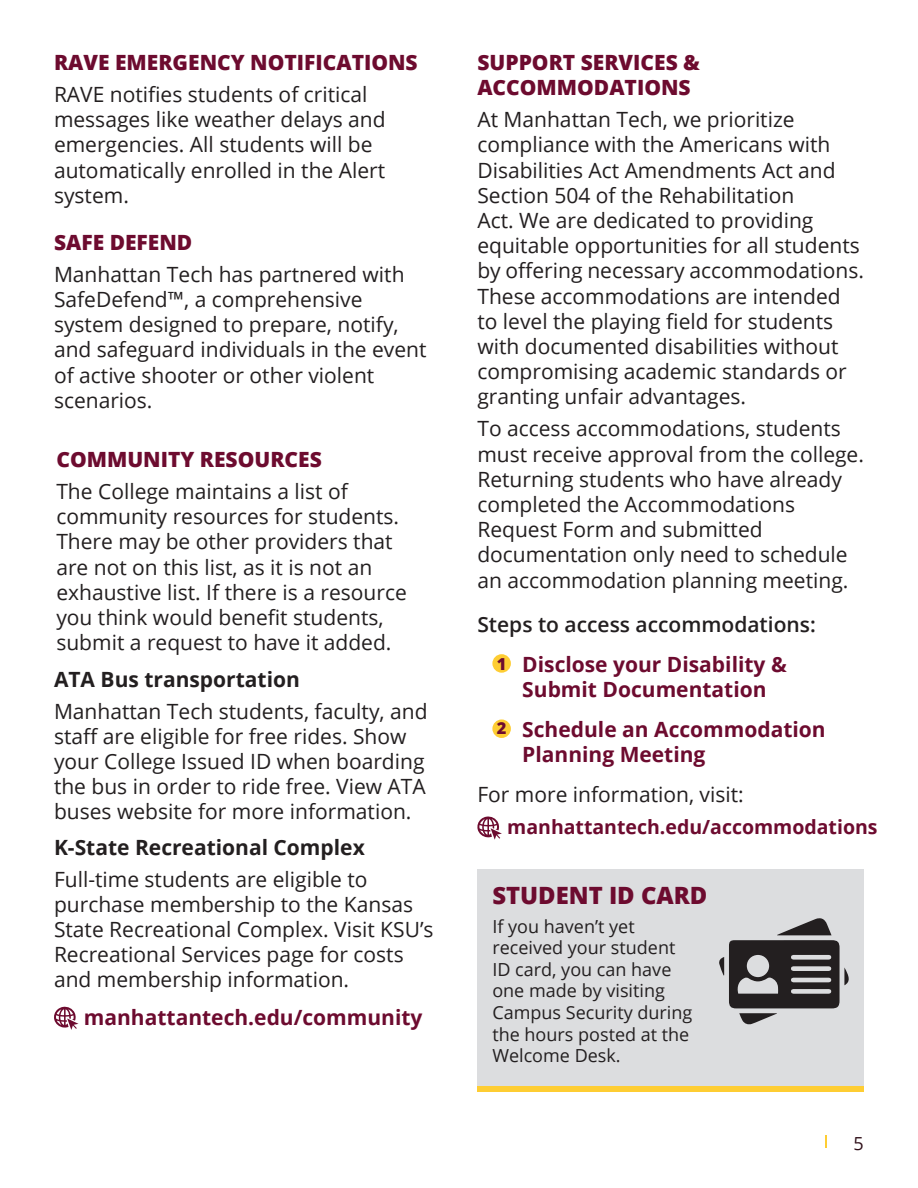
<style>
.page{position:relative;width:918px;height:1188px;background:#fff}
.page>*{position:absolute;margin:0;border:0;box-sizing:border-box;transform-origin:0 0}
.t1{font:800 23.85px "Open Sans";color:#6d0b2f}
.t2{font:21px/25.2px "Open Sans";color:#231f20}
.t3{font:700 21px/25.2px "Open Sans";color:#6d0b2f}
.t4{font:800 21px/25.2px "Open Sans";color:#6d0b2f}
.t5{font:700 21px "Open Sans";color:#231f20}
.t6{font:600 21px "Open Sans";color:#231f20}
.t7{font:700 19.5px "Open Sans";color:#6d0b2f}
.t8{font:18px/21.6px "Open Sans";color:#231f20}
.t9{font:18px "Open Sans";color:#2f1019}
.t10{font:800 16.5px "Open Sans";color:#6d0b2f}
</style>
<div class="page">
<svg style="left:825px;top:1135px;width:2px;height:13px"></svg>
<div style="left:492px;top:654px;width:19px;height:19px;background:#fecd33;border-radius:50%"></div>
<div style="left:492px;top:719px;width:19px;height:19px;background:#fecd33;border-radius:50%"></div>
<svg style="left:54px;top:1006px;width:24px;height:24px"></svg>
<svg style="left:477px;top:816px;width:25px;height:24px"></svg>
<div style="left:477px;top:869px;width:387px;height:218px;background:#dcdddf"></div>
<svg style="left:719px;top:918px;width:130px;height:107px"></svg>
<div style="left:477px;top:1087px;width:387px;height:5px;background:#fecd33"></div>
<p class="t4" style="left:54px;top:49px;width:365px">RAVE EMERGENCY NOTIFICATIONS</p>
<p class="t2" style="left:54px;top:81px;width:333px">RAVE notifies students of critical messages like weather delays and emergencies. All students will be automatically enrolled in the Alert system.</p>
<p class="t4" style="left:54px;top:229px;width:140px">SAFE DEFEND</p>
<p class="t2" style="left:54px;top:261px;width:374px">Manhattan Tech has partnered with<br>SafeDefend™, a comprehensive system designed to prepare, notify, and safeguard individuals in the event of active shooter or other violent scenarios.</p>
<p class="t4" style="left:56px;top:446px;width:267px">COMMUNITY RESOURCES</p>
<p class="t2" style="left:56px;top:478px;width:352px">The College maintains a list of community resources for students.<br>There may be other providers that are not on this list, as it is not an exhaustive list. If there is a resource you think would benefit students, submit a request to have it added.</p>
<p class="t5" style="left:54px;top:664px;width:247px">ATA Bus transportation</p>
<p class="t2" style="left:54px;top:698px;width:375px">Manhattan Tech students, faculty, and staff are eligible for free rides. Show your College Issued ID when boarding the bus in order to ride free. View ATA buses website for more information.</p>
<p class="t5" style="left:54px;top:832px;width:312px">K-State Recreational Complex</p>
<p class="t2" style="left:54px;top:866px;width:381px">Full-time students are eligible to purchase membership to the Kansas State Recreational Complex. Visit KSU’s Recreational Services page for costs and membership information.</p>
<p class="t3" style="left:84px;top:1005px;width:340px">manhattantech.edu/community</p>
<p class="t4" style="left:477px;top:49px;width:224px">SUPPORT SERVICES &amp;<br>ACCOMMODATIONS</p>
<p class="t2" style="left:477px;top:106px;width:388px">At Manhattan Tech, we prioritize compliance with the Americans with Disabilities Act Amendments Act and Section 504 of the Rehabilitation<br>Act. We are dedicated to providing equitable opportunities for all students by offering necessary accommodations.<br>These accommodations are intended to level the playing field for students with documented disabilities without compromising academic standards or granting unfair advantages.</p>
<p class="t2" style="left:477px;top:416px;width:388px">To access accommodations, students must receive approval from the college.<br>Returning students who have already completed the Accommodations Request Form and submitted documentation only need to schedule an accommodation planning meeting.</p>
<p class="t6" style="left:477px;top:610px;width:340px">Steps to access accommodations:</p>
<p class="t3" style="left:522px;top:651px;width:266px">Disclose your Disability &amp;<br>Submit Documentation</p>
<p class="t3" style="left:522px;top:716px;width:305px">Schedule an Accommodation<br>Planning Meeting</p>
<p class="t10" style="left:497px;top:651px;width:11px">1</p>
<p class="t10" style="left:497px;top:716px;width:11px">2</p>
<p class="t2" style="left:477px;top:782px;width:268px">For more information, visit:</p>
<p class="t7" style="left:507px;top:813px;width:372px">manhattantech.edu/accommodations</p>
<p class="t1" style="left:492px;top:877px;width:217px">STUDENT ID CARD</p>
<p class="t8" style="left:492px;top:915px;width:201px">If you haven’t yet received your student<br>ID card, you can have one made by visiting<br>Campus Security during the hours posted at the<br>Welcome Desk.</p>
<p class="t9" style="left:853px;top:1131px;width:12px">5</p>
</div>
